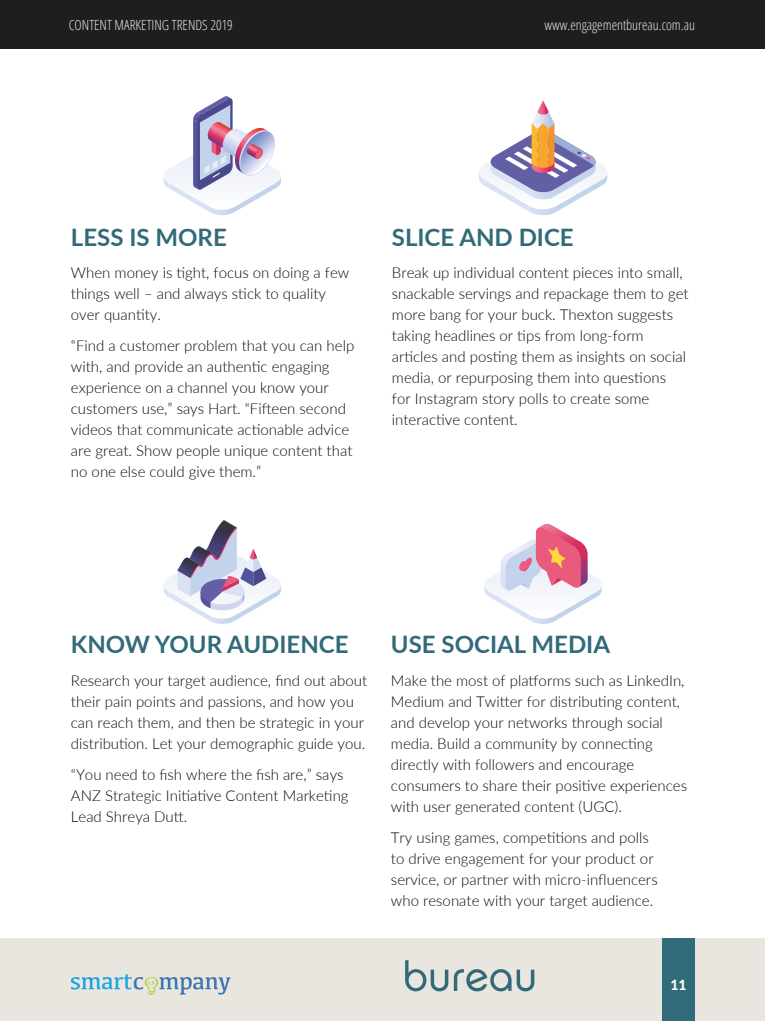
<style>
.page{position:relative;width:766px;height:1021px;background:#fff}
.page>*{position:absolute;margin:0;border:0;box-sizing:border-box;transform-origin:0 0}
.t1{font:700 24px "Lato";color:#316a78}
.Body{font:300 15px/21px "Lato";color:#070a0a}
.t2{font:300 condensed 14px "Open Sans";color:#e9e6df}
.t3{font:800 14px "Lato";color:#fff}
</style>
<div class="page">
<svg style="left:163px;top:520px;width:118px;height:104px"></svg>
<svg style="left:484px;top:524px;width:118px;height:100px"></svg>
<svg style="left:163px;top:96px;width:118px;height:119px"></svg>
<svg style="left:479px;top:100px;width:129px;height:115px"></svg>
<div style="left:0;top:938px;width:765px;height:82px;background:#e9e6df"></div>
<div style="left:662px;top:938px;width:32px;height:82px;background:#316a78"></div>
<svg style="left:405px;top:960px;width:129px;height:31px"></svg>
<div style="left:0;top:0;width:765px;height:48px;background:#1f1e1e"></div>
<svg style="left:71px;top:974px;width:159px;height:21px"></svg>
<p class="t2" style="left:69px;top:15px;width:166px">CONTENT MARKETING TRENDS 2019</p>
<p class="t2" style="left:544px;top:15px;width:152px">www.engagementbureau.com.au</p>
<h3 class="t1" style="left:71px;top:219px;width:157px">LESS IS MORE</h3>
<p class="Body" style="left:71px;top:262px;width:280px">When money is tight, focus on doing a few things well – and always stick to quality over quantity.</p>
<p class="Body" style="left:71px;top:335px;width:285px">“Find a customer problem that you can help with, and provide an authentic engaging experience on a channel you know your customers use,” says Hart. “Fifteen second videos that communicate actionable advice are great. Show people unique content that no one else could give them.”</p>
<h3 class="t1" style="left:392px;top:219px;width:183px">SLICE AND DICE</h3>
<p class="Body" style="left:392px;top:262px;width:298px">Break up individual content pieces into small, snackable servings and repackage them to get more bang for your buck. Thexton suggests taking headlines or tips from long-form articles and posting them as insights on social media, or repurposing them into questions<br>for Instagram story polls to create some interactive content.</p>
<h3 class="t1" style="left:71px;top:626px;width:279px">KNOW YOUR AUDIENCE</h3>
<p class="Body" style="left:71px;top:669px;width:298px">Research your target audience, find out about their pain points and passions, and how you can reach them, and then be strategic in your distribution. Let your demographic guide you.</p>
<p class="Body" style="left:71px;top:763px;width:279px">“You need to fish where the fish are,” says<br>ANZ Strategic Initiative Content Marketing<br>Lead Shreya Dutt.</p>
<h3 class="t1" style="left:391px;top:626px;width:220px">USE SOCIAL MEDIA</h3>
<p class="Body" style="left:391px;top:669px;width:297px">Make the most of platforms such as LinkedIn, Medium and Twitter for distributing content, and develop your networks through social media. Build a community by connecting directly with followers and encourage consumers to share their positive experiences with user generated content (UGC).</p>
<p class="Body" style="left:391px;top:826px;width:268px">Try using games, competitions and polls to drive engagement for your product or service, or partner with micro-influencers who resonate with your target audience.</p>
<p class="t3" style="left:670px;top:974px;width:18px">11</p>
</div>
